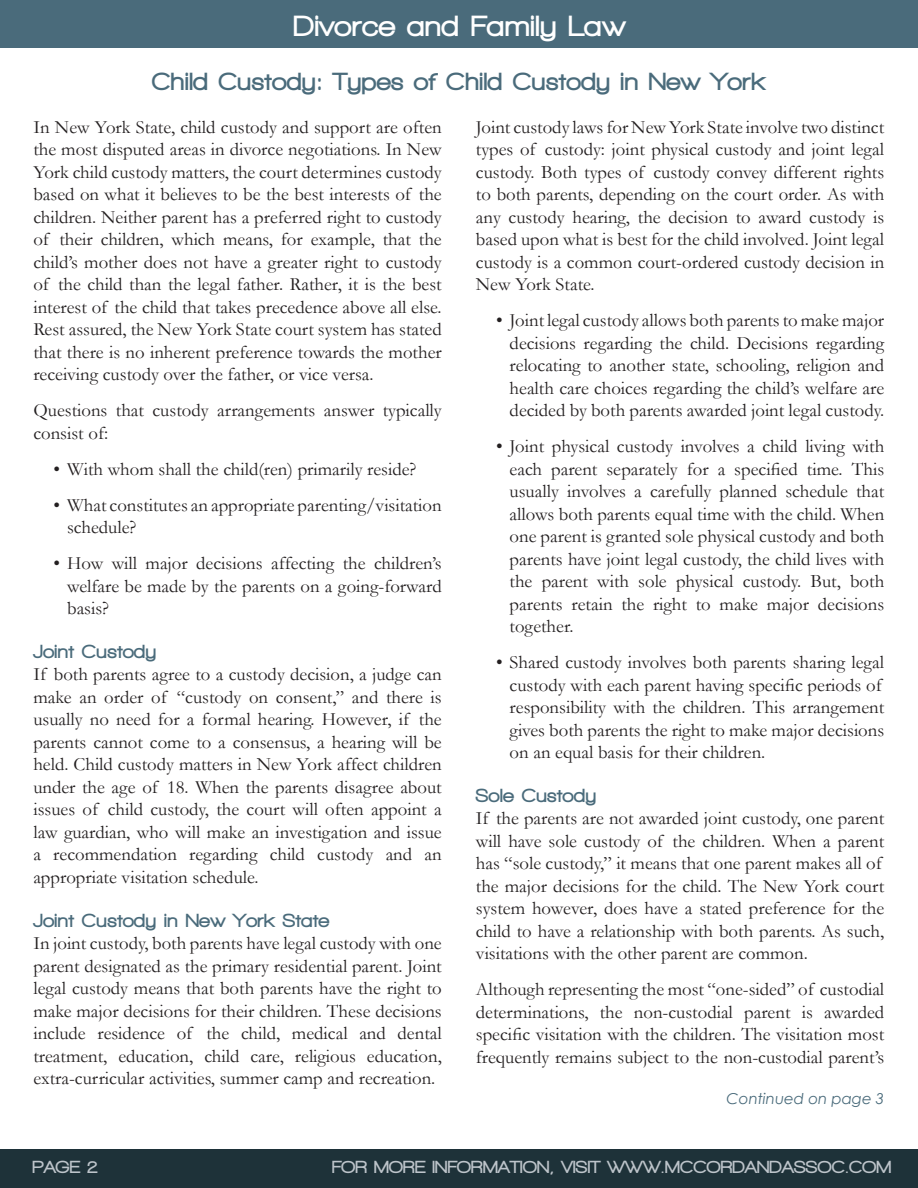
<style>
.page{position:relative;width:918px;height:1188px;background:#fff}
.page>*{position:absolute;margin:0;border:0;box-sizing:border-box;transform-origin:0 0}
.text{font:900 30px "Walkway";letter-spacing:.03em;color:#fff}
.text-2{font:900 25.5px "Walkway";letter-spacing:.03em;color:#4a6b7b}
.text-3{font:900 19.5px "Walkway";letter-spacing:.03em;color:#4a6b7b}
.t1{font:18.75px/22.5px "Garamond";color:#231f20;text-align:justify}
.text-4{font:900 18px "Walkway";letter-spacing:.02em;color:#bdc4ca}
.text-5{font:italic 15px "Century Gothic";color:#4a6b7b}
</style>
<div class="page">
<div style="left:0;top:0;width:918px;height:48px;background:#4a6b7b"></div>
<div style="left:0;top:1149px;width:918px;height:39px;background:#1e3239"></div>
<p class="text" style="left:294px;top:9px;width:334px">Divorce and Family Law</p>
<p class="text-2" style="left:152px;top:68px;width:615px">Child Custody: Types of Child Custody in New York</p>
<p class="t1" style="left:33px;top:115px;width:410px">In New York State, child custody and support are often the most disputed areas in divorce negotiations. In New York child custody matters, the court determines custody based on what it believes to be the best interests of the children. Neither parent has a preferred right to custody of their children, which means, for example, that the child’s mother does not have a greater right to custody of the child than the legal father. Rather, it is the best interest of the child that takes precedence above all else.<br>Rest assured, the New York State court system has stated that there is no inherent preference towards the mother receiving custody over the father, or vice versa.</p>
<p class="t1" style="left:33px;top:399px;width:410px">Questions that custody arrangements answer typically consist of:</p>
<p class="t1" style="left:54px;top:457px;width:364px">• With whom shall the child(ren) primarily reside?</p>
<p class="t1" style="left:67px;top:493px;width:376px;text-indent:-14px">• What constitutes an appropriate parenting/visitation schedule?</p>
<p class="t1" style="left:67px;top:552px;width:376px;text-indent:-14px">• How will major decisions affecting the children’s welfare be made by the parents on a going-forward basis?</p>
<p class="text-3" style="left:33px;top:641px;width:124px">Joint Custody</p>
<p class="t1" style="left:33px;top:663px;width:410px">If both parents agree to a custody decision, a judge can make an order of “custody on consent,” and there is usually no need for a formal hearing. However, if the parents cannot come to a consensus, a hearing will be held. Child custody matters in New York affect children under the age of 18. When the parents disagree about issues of child custody, the court will often appoint a law guardian, who will make an investigation and issue a recommendation regarding child custody and an appropriate visitation schedule.</p>
<p class="text-3" style="left:33px;top:909px;width:297px">Joint Custody in New York State</p>
<p class="t1" style="left:33px;top:932px;width:410px">In joint custody, both parents have legal custody with one parent designated as the primary residential parent. Joint legal custody means that both parents have the right to make major decisions for their children. These decisions include residence of the child, medical and dental treatment, education, child care, religious education, extra-curricular activities, summer camp and recreation.</p>
<p class="t1" style="left:476px;top:115px;width:410px">Joint custody laws for New York State involve two distinct types of custody: joint physical custody and joint legal custody. Both types of custody convey different rights to both parents, depending on the court order. As with any custody hearing, the decision to award custody is based upon what is best for the child involved. Joint legal custody is a common court-ordered custody decision in New York State.</p>
<p class="t1" style="left:510px;top:309px;width:376px;text-indent:-14px">• Joint legal custody allows both parents to make major decisions regarding the child. Decisions regarding relocating to another state, schooling, religion and health care choices regarding the child’s welfare are decided by both parents awarded joint legal custody.</p>
<p class="t1" style="left:510px;top:435px;width:376px;text-indent:-14px">• Joint physical custody involves a child living with each parent separately for a specified time. This usually involves a carefully planned schedule that allows both parents equal time with the child. When one parent is granted sole physical custody and both parents have joint legal custody, the child lives with the parent with sole physical custody. But, both parents retain the right to make major decisions together.</p>
<p class="t1" style="left:510px;top:651px;width:376px;text-align:left;text-indent:-14px">• Shared custody involves both parents sharing legal custody with each parent having specific periods of responsibility with the children. This arrangement gives both parents the right to make major decisions on an equal basis for their children.</p>
<p class="text-3" style="left:476px;top:785px;width:122px">Sole Custody</p>
<p class="t1" style="left:476px;top:807px;width:410px;text-align:left">If the parents are not awarded joint custody, one parent will have sole custody of the children. When a parent has “sole custody,” it means that one parent makes all of the major decisions for the child. The New York court system however, does have a stated preference for the child to have a relationship with both parents. As such, visitations with the other parent are common.</p>
<p class="t1" style="left:476px;top:978px;width:410px">Although representing the most “one-sided” of custodial determinations, the non-custodial parent is awarded specific visitation with the children. The visitation most frequently remains subject to the non-custodial parent’s</p>
<p class="text-5" style="left:727px;top:1089px;width:159px">Continued on page 3</p>
<p class="text-4" style="left:33px;top:1158px;width:67px">PAGE 2</p>
<p class="text-4" style="left:332px;top:1158px;width:561px">FOR MORE INFORMATION, VISIT WWW.MCCORDANDASSOC.COM</p>
</div>
